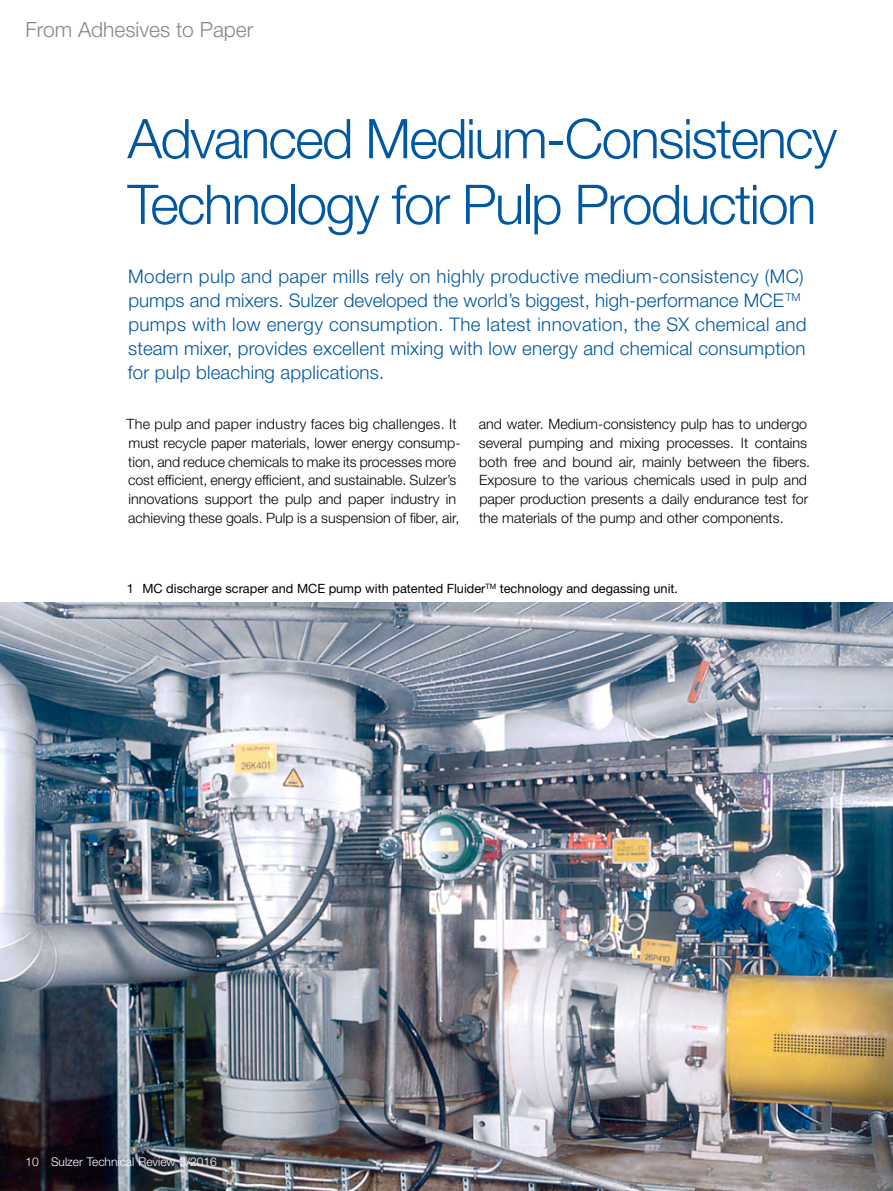
<style>
.page{position:relative;width:893px;height:1191px;background:#fff}
.page>*{position:absolute;margin:0;border:0;box-sizing:border-box;transform-origin:0 0}
.t1{font:300 54.75px/65.7px "Helvetica Neue LT Std";letter-spacing:-.03em;color:#0057a2}
.t2{font:300 21px "Helvetica Neue LT Std";color:#868786}
.t3{font:300 18.75px/24px "Helvetica Neue LT Std";letter-spacing:.01em;color:#0057a2}
.t4{font:300 14.25px/18.8px "Helvetica Neue LT Std";color:#000}
.t5{font:12.75px "Helvetica Neue LT Std";color:#000}
.t6{font:300 12px "Helvetica Neue LT Std";color:#fff}
</style>
<div class="page">
<img style="left:0;top:602px;width:893px;height:589px">
<h2 class="t2" style="left:26px;top:17px;width:229px">From Adhesives to Paper</h2>
<h1 class="t1" style="left:128px;top:105px;width:711px">Advanced Medium-Consistency<br>Technology for Pulp Production</h1>
<p class="t3" style="left:128px;top:264px;width:680px">Modern pulp and paper mills rely on highly productive medium-consistency (MC) pumps and mixers. Sulzer developed the world’s biggest, high-performance MCE <sup>TM </sup>pumps with low energy consumption. The latest innovation, the SX chemical and steam mixer, provides excellent mixing with low energy and chemical consumption for pulp bleaching applications.</p>
<p class="t4" style="left:127px;top:414px;width:336px">The pulp and paper industry faces big challenges. It must recycle paper materials, lower energy consump&shy;tion, and reduce chemicals to make its processes more cost efficient, energy efficient, and sustainable. Sulzer’s innovations support the pulp and paper industry in achieving these goals. Pulp is a suspension of fiber, air,</p>
<p class="t4" style="left:479px;top:414px;width:333px">and water. Medium-consistency pulp has to undergo several pumping and mixing processes. It contains both free and bound air, mainly between the fibers.<br>Exposure to the various chemicals used in pulp and paper production presents a daily endurance test for the materials of the pump and other components.</p>
<p class="t5" style="left:127px;top:581px;width:553px">1 MC discharge scraper and MCE pump with patented Fluider<sup>TM</sup> technology and degassing unit.</p>
<p class="t6" style="left:26px;top:1153px;width:193px">10 Sulzer Technical Review 3/2016</p>
</div>
